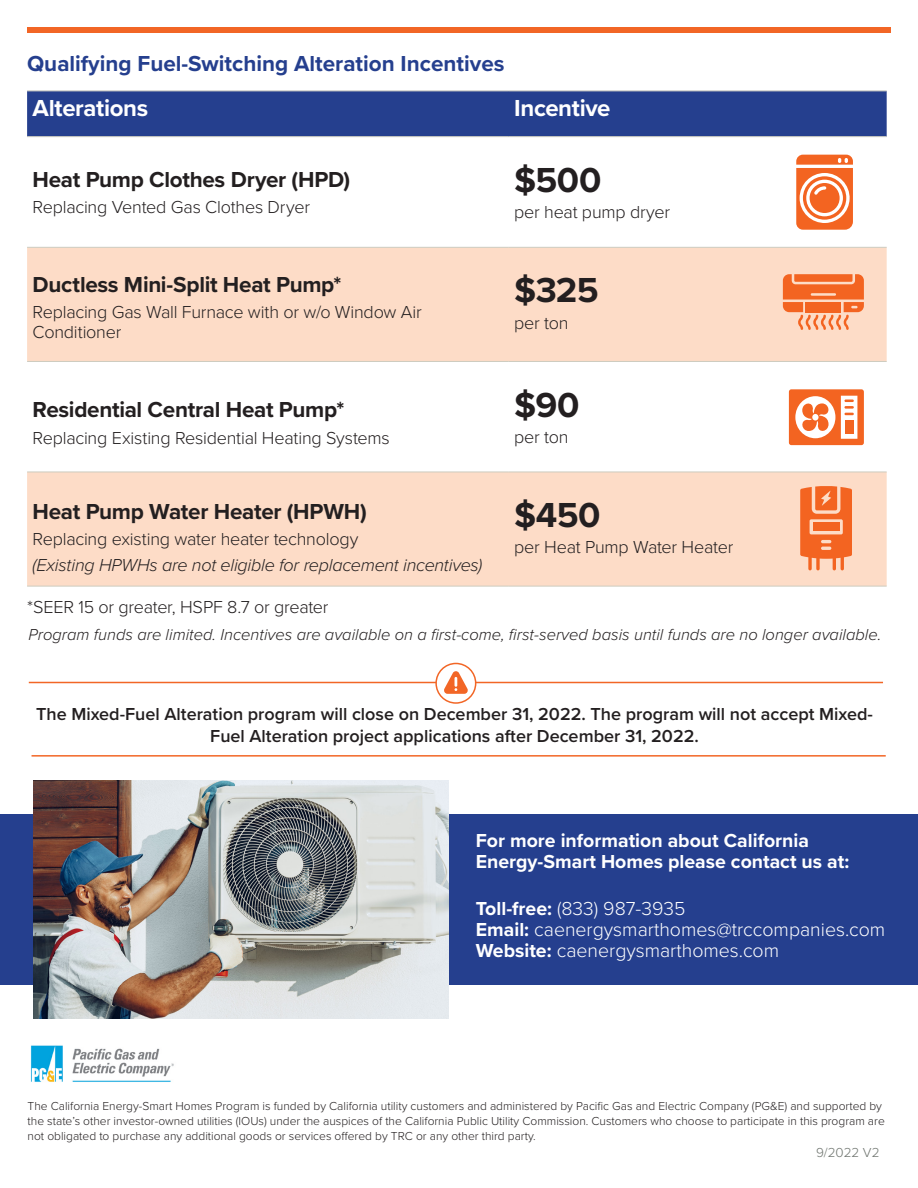
<style>
.page{position:relative;width:918px;height:1188px;background:#fff}
.page>*{position:absolute;margin:0;border:0;box-sizing:border-box;transform-origin:0 0}
.Tbl_Body{font:700 36px "Proxima Nova";letter-spacing:-.015em;color:#231f20}
.Tbl_Body-2{font:700 24px "Proxima Nova";letter-spacing:-.015em;color:#fff}
.Tbl_Body-3{font:700 22.5px "Proxima Nova";letter-spacing:-.015em;color:#231f20}
.t1{font:700 22.5px "Proxima Nova";color:#253f8e}
.t2{font:300 19.5px "Proxima Nova";color:#fff}
.t3{font:700 19.5px/21px "Proxima Nova";color:#fff}
.Tbl_Body-4{font:300 18px/19.5px "Proxima Nova";letter-spacing:-.015em;color:#231f20}
.t4{font:600 18px/21.6px "Proxima Nova";color:#231f20;text-align:center}
.Tbl_Body-5{font:italic 300 18px "Proxima Nova";letter-spacing:-.015em;color:#231f20}
.t5{font:italic 300 16.5px "Proxima Nova";color:#231f20}
.t6{font:300 13.5px "Proxima Nova";color:#6d736d}
.t7{font:300 12px/15px "Proxima Nova";color:#231f20}
.s1{font-weight:700}
</style>
<div class="page">
<div style="left:27px;top:27px;width:864px;height:5px;background:#f26626"></div>
<div style="left:27px;top:92px;width:860px;height:44px;background:#253f8e"></div>
<div style="left:27px;top:248px;width:860px;height:113px;background:#fddcc7"></div>
<div style="left:27px;top:473px;width:860px;height:113px;background:#fddcc7"></div>
<hr style="left:27px;top:91px;width:482px;height:1px;background:#cdccc0">
<hr style="left:509px;top:91px;width:378px;height:1px;background:#cdccc0">
<hr style="left:27px;top:136px;width:482px;height:1px;background:#cdccc0">
<hr style="left:509px;top:136px;width:378px;height:1px;background:#cdccc0">
<hr style="left:27px;top:247px;width:482px;height:1px;background:#cdccc0">
<hr style="left:509px;top:247px;width:378px;height:1px;background:#cdccc0">
<hr style="left:27px;top:361px;width:482px;height:1px;background:#cdccc0">
<hr style="left:509px;top:361px;width:378px;height:1px;background:#cdccc0">
<hr style="left:27px;top:472px;width:482px;height:1px;background:#cdccc0">
<hr style="left:509px;top:472px;width:378px;height:1px;background:#cdccc0">
<hr style="left:27px;top:586px;width:482px;height:1px;background:#cdccc0">
<hr style="left:509px;top:586px;width:378px;height:1px;background:#cdccc0">
<div style="left:0;top:814px;width:918px;height:171px;background:#253f8e"></div>
<svg style="left:783px;top:274px;width:81px;height:56px;background:#f6915f"></svg>
<svg style="left:789px;top:389px;width:75px;height:56px"></svg>
<svg style="left:796px;top:155px;width:57px;height:75px"></svg>
<svg style="left:800px;top:486px;width:52px;height:84px;background:#f5844d"></svg>
<img style="left:34px;top:780px;width:415px;height:238px">
<hr style="left:29px;top:682px;width:854px;height:1px;background:#f26626">
<hr style="left:32px;top:755px;width:854px;height:2px;background:#f26626">
<svg style="left:436px;top:663px;width:40px;height:40px"></svg>
<div style="left:435px;top:663px;width:41px;height:41px;border:2px solid #f26626;border-radius:50%"></div>
<svg style="left:443px;top:671px;width:26px;height:23px"></svg>
<img style="left:30px;top:1045px;width:144px;height:37px">
<p class="t1" style="left:27px;top:47px;width:479px">Qualifying Fuel-Switching Alteration Incentives</p>
<p class="Tbl_Body-2" style="left:33px;top:90px;width:117px">Alterations</p>
<p class="Tbl_Body-2" style="left:514px;top:90px;width:98px">Incentive</p>
<p class="Tbl_Body-3" style="left:33px;top:163px;width:319px">Heat Pump Clothes Dryer (HPD)</p>
<p class="Tbl_Body-4" style="left:33px;top:197px;width:279px">Replacing Vented Gas Clothes Dryer</p>
<p class="Tbl_Body-3" style="left:33px;top:268px;width:311px">Ductless Mini-Split Heat Pump*</p>
<p class="Tbl_Body-4" style="left:33px;top:301px;width:391px">Replacing Gas Wall Furnace with or w/o Window Air<br>Conditioner</p>
<p class="Tbl_Body-3" style="left:33px;top:393px;width:313px">Residential Central Heat Pump*</p>
<p class="Tbl_Body-4" style="left:33px;top:427px;width:359px">Replacing Existing Residential Heating Systems</p>
<p class="Tbl_Body-3" style="left:33px;top:495px;width:336px">Heat Pump Water Heater (HPWH)</p>
<p class="Tbl_Body-4" style="left:33px;top:528px;width:327px">Replacing existing water heater technology</p>
<p class="Tbl_Body-5" style="left:33px;top:552px;width:451px">(Existing HPWHs are not eligible for replacement incentives)</p>
<p class="Tbl_Body-4" style="left:27px;top:596px;width:303px">*SEER 15 or greater, HSPF 8.7 or greater</p>
<p class="Tbl_Body" style="left:514px;top:153px;width:89px">$500</p>
<p class="Tbl_Body-4" style="left:514px;top:201px;width:157px">per heat pump dryer</p>
<p class="Tbl_Body" style="left:514px;top:264px;width:86px">$325</p>
<p class="Tbl_Body-4" style="left:514px;top:312px;width:56px">per ton</p>
<p class="Tbl_Body" style="left:514px;top:378px;width:67px">$90</p>
<p class="Tbl_Body-4" style="left:514px;top:426px;width:56px">per ton</p>
<p class="Tbl_Body" style="left:514px;top:488px;width:88px">$450</p>
<p class="Tbl_Body-4" style="left:514px;top:537px;width:221px">per Heat Pump Water Heater</p>
<p class="t5" style="left:28px;top:622px;width:854px">Program funds are limited. Incentives are available on a first-come, first-served basis until funds are no longer available.</p>
<p class="t4" style="left:36px;top:703px;width:838px">The Mixed-Fuel Alteration program will close on December 31, 2022. The program will not accept Mixed-<br>Fuel Alteration project applications after December 31, 2022.</p>
<p class="t3" style="left:476px;top:830px;width:375px">For more information about California<br>Energy-Smart Homes please contact us at:</p>
<p class="t2" style="left:476px;top:894px;width:211px"><span class="s1">Toll-free:</span> (833) 987-3935</p>
<p class="t2" style="left:476px;top:915px;width:411px"><span class="s1">Email:</span> caenergysmarthomes@trccompanies.com</p>
<p class="t2" style="left:476px;top:936px;width:305px"><span class="s1">Website:</span> caenergysmarthomes.com</p>
<p class="t7" style="left:28px;top:1098px;width:859px">The California Energy-Smart Homes Program is funded by California utility customers and administered by Pacific Gas and Electric Company (PG&amp;E) and supported by the state’s other investor-owned utilities (IOUs) under the auspices of the California Public Utility Commission. Customers who choose to participate in this program are not obligated to purchase any additional goods or services offered by TRC or any other third party.</p>
<p class="t6" style="left:816px;top:1142px;width:65px">9/2022 V2</p>
</div>
